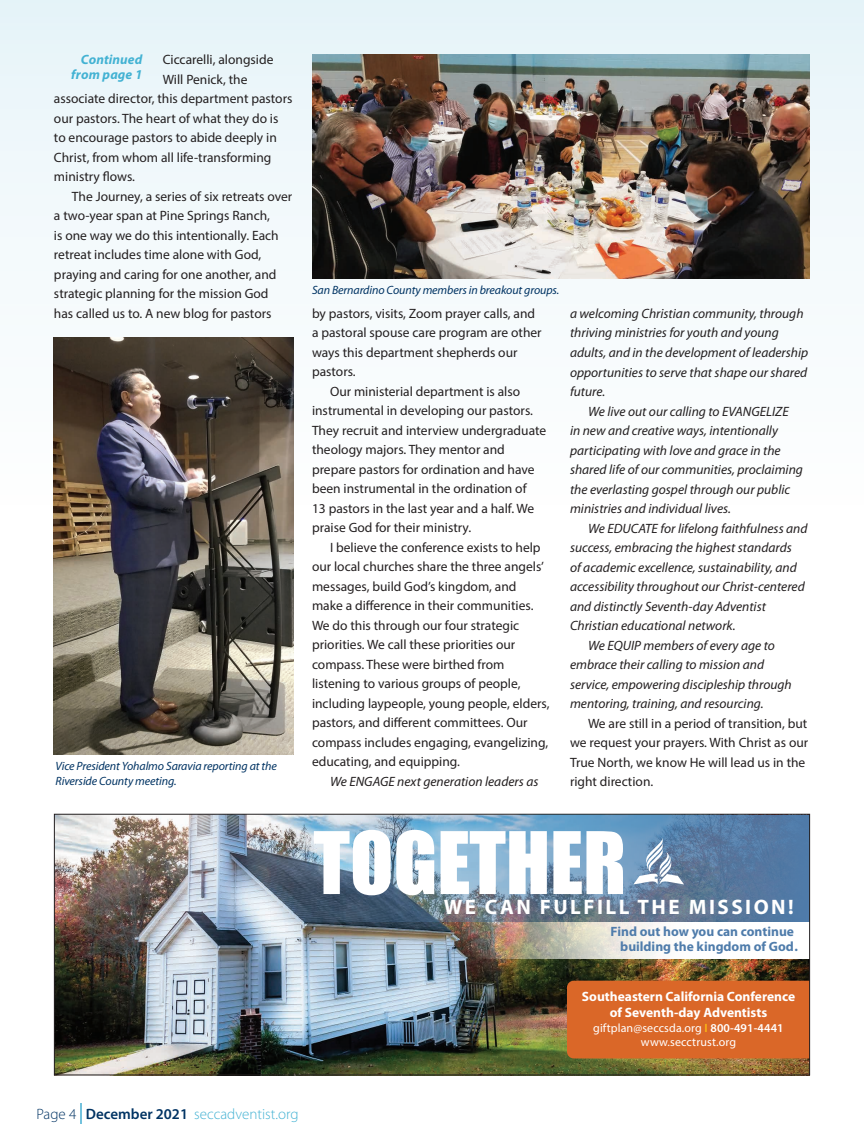
<style>
.page{position:relative;width:864px;height:1148px;background:#fff}
.page>*{position:absolute;margin:0;border:0;box-sizing:border-box;transform-origin:0 0}
.t1{font:79.5px "Impact";color:#fff}
.t2{font:700 21px "Myriad Pro";letter-spacing:.12em;color:#fff}
.t3{font:300 15px "Myriad Pro";color:#43b2d3}
.t4{font:13.5px/19.5px "Myriad Pro";color:#231f20}
.t5{font:italic 13.5px/19.5px "Myriad Pro";color:#231f20}
.t6{font:700 13.5px/16.2px "Myriad Pro";color:#fff;text-align:center}
.t7{font:700 13.5px/15px "Myriad Pro";color:#4f7cab;text-align:right}
.t8{font:italic 700 13.5px/15px "Myriad Pro";letter-spacing:.01em;color:#43b2d3;text-align:right}
.t9{font:italic 12px/15px "Myriad Pro";letter-spacing:-.01em;color:#003363}
.t10{font:12px/14.4px "Myriad Pro";letter-spacing:.01em;color:#fff;text-align:center}
.s1{color:#003363}
.s2{font-size:30px;color:#fff}
.s3{font-weight:600;color:#003363}
.s4{font-weight:600;color:#fcba13}
.s5{font-weight:600}
</style>
<div class="page">
<img style="left:56px;top:816px;width:752px;height:257px">
<img style="left:270px;top:816px;width:538px;height:106px">
<div style="left:0;top:0;width:864px;height:513px;background:linear-gradient(to bottom,#e7f4f9,#fff)"></div>
<img style="left:53px;top:338px;width:241px;height:417px">
<img style="left:312px;top:54px;width:498px;height:225px">
<div style="left:567px;top:980px;width:241px;height:78px;background:#da6728"></div>
<svg style="left:633px;top:837px;width:51px;height:47px"></svg>
<img style="left:459px;top:922px;width:349px;height:36px">
<div style="left:54px;top:814px;width:756px;height:261px;border:1px solid #231f20"></div>
<p class="t8" style="left:71px;top:51px;width:73px">Continued from page 1</p>
<p class="t4" style="left:163px;top:50px;width:112px">Ciccarelli, alongside</p>
<p class="t4" style="left:163px;top:69px;width:86px">Will Penick, the</p>
<p class="t4" style="left:54px;top:89px;width:240px">associate director, this department pastors</p>
<p class="t4" style="left:54px;top:108px;width:226px">our pastors. The heart of what they do is</p>
<p class="t4" style="left:54px;top:128px;width:224px">to encourage pastors to abide deeply in</p>
<p class="t4" style="left:54px;top:147px;width:219px">Christ, from whom all life-transforming</p>
<p class="t4" style="left:54px;top:167px;width:83px">ministry flows.</p>
<p class="t4" style="left:72px;top:186px;width:222px">The Journey, a series of six retreats over</p>
<p class="t4" style="left:54px;top:206px;width:218px">a two-year span at Pine Springs Ranch,</p>
<p class="t4" style="left:54px;top:225px;width:226px">is one way we do this intentionally. Each</p>
<p class="t4" style="left:54px;top:245px;width:209px">retreat includes time alone with God,</p>
<p class="t4" style="left:54px;top:264px;width:224px">praying and caring for one another, and</p>
<p class="t4" style="left:54px;top:284px;width:216px">strategic planning for the mission God</p>
<p class="t4" style="left:54px;top:303px;width:219px">has called us to. A new blog for pastors</p>
<p class="t4" style="left:312px;top:303px;width:225px">by pastors, visits, Zoom prayer calls, and</p>
<p class="t4" style="left:312px;top:323px;width:231px">a pastoral spouse care program are other</p>
<p class="t4" style="left:312px;top:342px;width:207px">ways this department shepherds our</p>
<p class="t4" style="left:312px;top:362px;width:45px">pastors.</p>
<p class="t4" style="left:330px;top:381px;width:192px">Our ministerial department is also</p>
<p class="t4" style="left:312px;top:401px;width:223px">instrumental in developing our pastors.</p>
<p class="t4" style="left:312px;top:420px;width:236px">They recruit and interview undergraduate</p>
<p class="t4" style="left:312px;top:440px;width:194px">theology majors. They mentor and</p>
<p class="t4" style="left:312px;top:459px;width:224px">prepare pastors for ordination and have</p>
<p class="t4" style="left:312px;top:479px;width:216px">been instrumental in the ordination of</p>
<p class="t4" style="left:312px;top:498px;width:224px">13 pastors in the last year and a half. We</p>
<p class="t4" style="left:312px;top:517px;width:161px">praise God for their ministry.</p>
<p class="t4" style="left:330px;top:537px;width:212px">I believe the conference exists to help</p>
<p class="t4" style="left:312px;top:556px;width:233px">our local churches share the three angels’</p>
<p class="t4" style="left:312px;top:576px;width:206px">messages, build God’s kingdom, and</p>
<p class="t4" style="left:312px;top:595px;width:223px">make a difference in their communities.</p>
<p class="t4" style="left:312px;top:615px;width:209px">We do this through our four strategic</p>
<p class="t4" style="left:312px;top:634px;width:205px">priorities. We call these priorities our</p>
<p class="t4" style="left:312px;top:654px;width:194px">compass. These were birthed from</p>
<p class="t4" style="left:312px;top:673px;width:210px">listening to various groups of people,</p>
<p class="t4" style="left:312px;top:693px;width:239px">including laypeople, young people, elders,</p>
<p class="t4" style="left:312px;top:712px;width:217px">pastors, and different committees. Our</p>
<p class="t4" style="left:312px;top:732px;width:238px">compass includes engaging, evangelizing,</p>
<p class="t4" style="left:312px;top:751px;width:150px">educating, and equipping.</p>
<p class="t5" style="left:330px;top:771px;width:210px">We ENGAGE next generation leaders as</p>
<p class="t9" style="left:312px;top:282px;width:249px">San Bernardino County members in breakout groups.</p>
<p class="t9" style="left:56px;top:758px;width:223px">Vice President Yohalmo Saravia reporting at the<br>Riverside County meeting.</p>
<p class="t5" style="left:570px;top:303px;width:240px">a welcoming Christian community, through thriving ministries for youth and young adults, and in the development of leadership opportunities to serve that shape our shared future.</p>
<p class="t5" style="left:570px;top:401px;width:234px;text-indent:18px">We live out our calling to EVANGELIZE<br>in new and creative ways, intentionally participating with love and grace in the shared life of our communities, proclaiming the everlasting gospel through our public ministries and individual lives.</p>
<p class="t5" style="left:588px;top:518px;width:221px">We EDUCATE for lifelong faithfulness and</p>
<p class="t5" style="left:570px;top:537px;width:223px">success, embracing the highest standards</p>
<p class="t5" style="left:570px;top:557px;width:228px">of academic excellence, sustainability, and</p>
<p class="t5" style="left:570px;top:576px;width:236px">accessibility throughout our Christ-centered</p>
<p class="t5" style="left:570px;top:596px;width:197px">and distinctly Seventh-day Adventist</p>
<p class="t5" style="left:570px;top:615px;width:167px">Christian educational network.</p>
<p class="t5" style="left:588px;top:635px;width:188px">We EQUIP members of every age to</p>
<p class="t5" style="left:570px;top:654px;width:196px">embrace their calling to mission and</p>
<p class="t5" style="left:570px;top:674px;width:223px">service, empowering discipleship through</p>
<p class="t5" style="left:570px;top:693px;width:195px">mentoring, training, and resourcing.</p>
<p class="t4" style="left:570px;top:713px;width:240px;text-indent:18px">We are still in a period of transition, but we request your prayers. With Christ as our True North, we know He will lead us in the right direction.</p>
<h1 class="t1" style="left:313px;top:801px;width:314px">TOGETHER</h1>
<h2 class="t2" style="left:444px;top:893px;width:352px">WE CAN FULFILL THE MISSION!</h2>
<p class="t7" style="left:611px;top:923px;width:189px">Find out how you can continue building the kingdom of God.</p>
<p class="t3" style="left:37px;top:1105px;width:263px"><span class="s1">Page 4</span> <span class="s2">I</span> <span class="s3">December 2021</span> seccadventist.org</p>
<p class="t6" style="left:582px;top:988px;width:215px">Southeastern California Conference of Seventh-day Adventists</p>
<p class="t10" style="left:593px;top:1020px;width:192px">giftplan@seccsda.org <span class="s4">I</span> <span class="s5">800-491-4441 </span>www.secctrust.org</p>
</div>
